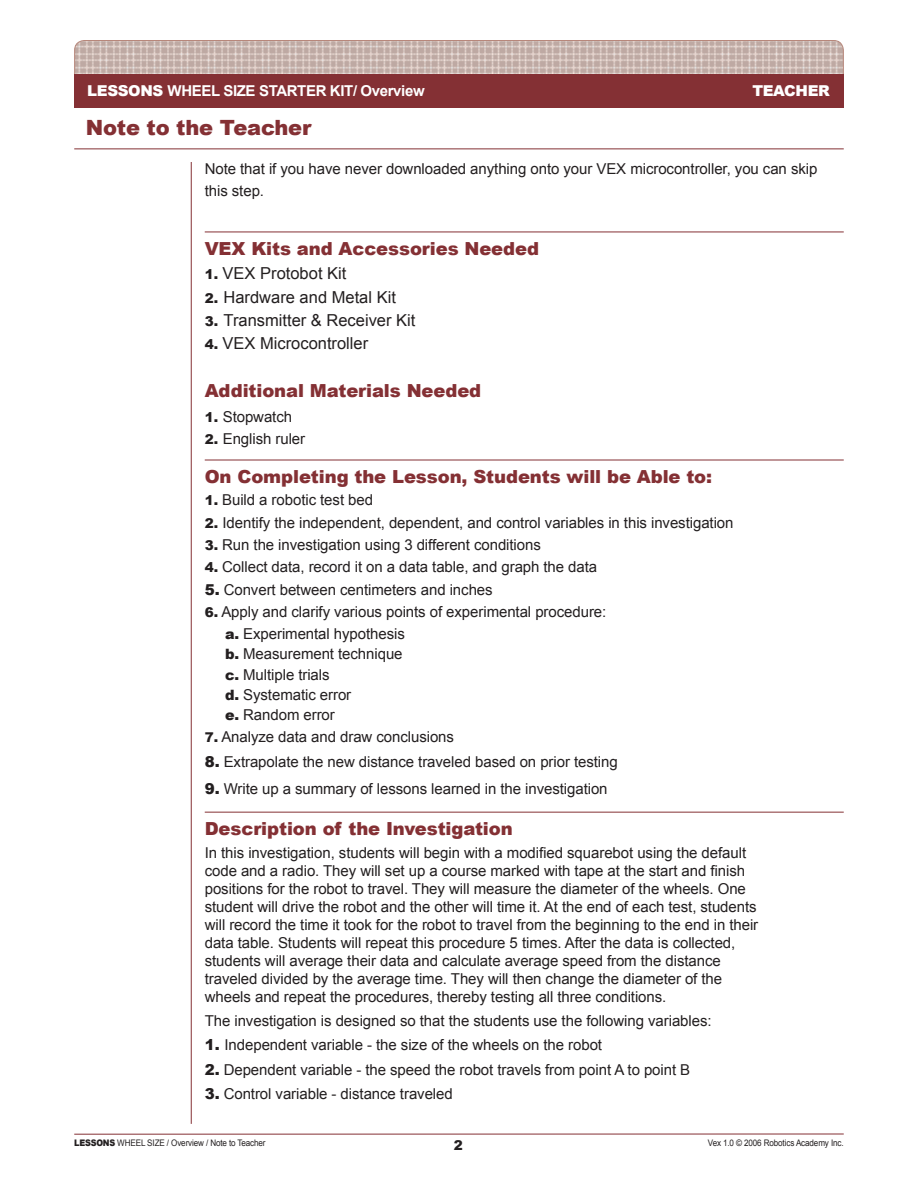
<style>
.page{position:relative;width:918px;height:1188px;background:#fff}
.page>*{position:absolute;margin:0;border:0;box-sizing:border-box;transform-origin:0 0}
.t1{font:900 21px "Arial";letter-spacing:-.01em;color:#843034}
.t2{font:900 18px "Arial";letter-spacing:-.005em;color:#843034}
.t3{font:16.5px "Arial";color:#231f20}
.t4{font:15px/18px "Arial";letter-spacing:-.005em;color:#231f20}
.t5{font:700 15px "Arial";letter-spacing:-.025em;color:#fff}
.t6{font:900 15px "Arial";letter-spacing:-.025em;color:#fff}
.t7{font:900 13.5px "Arial";color:#231f20}
.t8{font:9px "Arial";letter-spacing:-.015em;color:#231f20;scale:.9 1}
.s1{font-weight:900}
.s2{font-weight:900;font-size:13.5px}
.s3{font-weight:900;font-size:14.25px}
</style>
<div class="page">
<img style="left:75px;top:40px;width:768px;height:34px">
<div style="left:74px;top:40px;width:770px;height:57px;border:1px solid #b7877b;border-radius:10px"></div>
<div style="left:74px;top:74px;width:770px;height:34px;background:#843034"></div>
<hr style="left:74px;top:148px;width:770px;height:1px;background:#843034">
<hr style="left:74px;top:1134px;width:770px;height:1px;background:#843034">
<hr style="left:191px;top:162px;width:1px;height:962px;background:#843034">
<hr style="left:205px;top:232px;width:639px;height:1px;background:#843034">
<hr style="left:205px;top:460px;width:639px;height:1px;background:#843034">
<hr style="left:205px;top:812px;width:639px;height:1px;background:#843034">
<p class="t5" style="left:87px;top:81px;width:339px"><span class="s1">LESSONS</span> WHEEL SIZE STARTER KIT/ Overview</p>
<p class="t6" style="left:752px;top:80px;width:79px">TEACHER</p>
<h1 class="t1" style="left:86px;top:112px;width:227px">Note to the Teacher</h1>
<p class="t4" style="left:205px;top:159px;width:614px;line-height:21.6px">Note that if you have never downloaded anything onto your VEX microcontroller, you can skip this step.</p>
<p class="t2" style="left:205px;top:236px;width:336px">VEX Kits and Accessories Needed</p>
<p class="t3" style="left:205px;top:262px;width:143px"><span class="s2">1.</span> VEX Protobot Kit</p>
<p class="t3" style="left:205px;top:286px;width:193px"><span class="s2">2.</span> Hardware and Metal Kit</p>
<p class="t3" style="left:205px;top:310px;width:212px"><span class="s2">3.</span> Transmitter &amp; Receiver Kit</p>
<p class="t3" style="left:205px;top:332px;width:165px"><span class="s2">4.</span> VEX Microcontroller</p>
<p class="t2" style="left:205px;top:378px;width:278px">Additional Materials Needed</p>
<p class="t4" style="left:205px;top:408px;width:89px"><span class="s2">1.</span> Stopwatch</p>
<p class="t4" style="left:205px;top:430px;width:102px"><span class="s2">2.</span> English ruler</p>
<p class="t2" style="left:205px;top:464px;width:509px">On Completing the Lesson, Students will be Able to:</p>
<p class="t4" style="left:205px;top:491px;width:170px"><span class="s2">1.</span> Build a robotic test bed</p>
<p class="t4" style="left:205px;top:514px;width:530px"><span class="s2">2.</span> Identify the independent, dependent, and control variables in this investigation</p>
<p class="t4" style="left:205px;top:536px;width:338px"><span class="s2">3.</span> Run the investigation using 3 different conditions</p>
<p class="t4" style="left:205px;top:558px;width:394px"><span class="s2">4.</span> Collect data, record it on a data table, and graph the data</p>
<p class="t4" style="left:205px;top:581px;width:289px"><span class="s1">5.</span> Convert between centimeters and inches</p>
<p class="t4" style="left:225px;top:601px;width:383px;line-height:22.4px;text-indent:-20px"><span class="s2">6.</span> Apply and clarify various points of experimental procedure: <span class="s3">a.</span> Experimental hypothesis</p>
<p class="t4" style="left:225px;top:644px;width:179px;line-height:20.1px"><span class="s3">b.</span> Measurement technique <span class="s3">c.</span> Multiple trials<br><span class="s3">d.</span> Systematic error<br><span class="s3">e.</span> Random error</p>
<p class="t4" style="left:205px;top:728px;width:251px"><span class="s2">7.</span> Analyze data and draw conclusions</p>
<p class="t4" style="left:205px;top:753px;width:415px"><span class="s1">8.</span> Extrapolate the new distance traveled based on prior testing</p>
<p class="t4" style="left:205px;top:780px;width:404px"><span class="s1">9.</span> Write up a summary of lessons learned in the investigation</p>
<p class="t2" style="left:205px;top:816px;width:309px">Description of the Investigation</p>
<p class="t4" style="left:205px;top:843px;width:555px">In this investigation, students will begin with a modified squarebot using the default code and a radio. They will set up a course marked with tape at the start and finish positions for the robot to travel. They will measure the diameter of the wheels. One student will drive the robot and the other will time it. At the end of each test, students will record the time it took for the robot to travel from the beginning to the end in their data table. Students will repeat this procedure 5 times. After the data is collected, students will average their data and calculate average speed from the distance traveled divided by the average time. They will then change the diameter of the wheels and repeat the procedures, thereby testing all three conditions.</p>
<p class="t4" style="left:205px;top:1012px;width:508px">The investigation is designed so that the students use the following variables:</p>
<p class="t4" style="left:205px;top:1036px;width:399px"><span class="s1">1.</span> Independent variable - the size of the wheels on the robot</p>
<p class="t4" style="left:205px;top:1061px;width:487px"><span class="s1">2.</span> Dependent variable - the speed the robot travels from point A to point B</p>
<p class="t4" style="left:205px;top:1085px;width:250px"><span class="s1">3.</span> Control variable - distance traveled</p>
<p class="t8" style="left:74px;top:1136px;width:214px"><span class="s1">LESSONS</span> WHEEL SIZE / Overview / Note to Teacher</p>
<p class="t7" style="left:454px;top:1135px;width:11px">2</p>
<p class="t8" style="left:708px;top:1136px;width:152px">Vex 1.0 © 2006 Robotics Academy Inc.</p>
</div>
